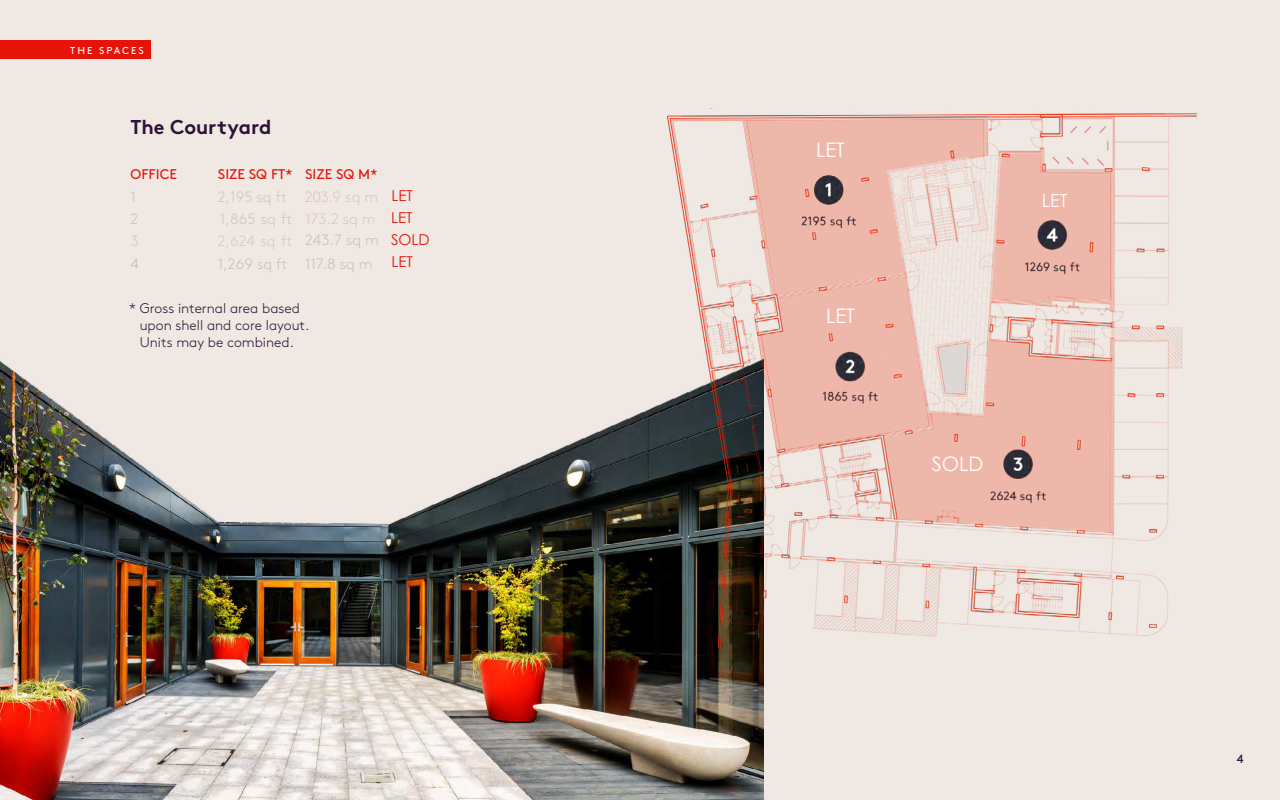
<style>
.page{position:relative;width:1280px;height:800px;background:#f0e8e3}
.page>*{position:absolute;margin:0;border:0;box-sizing:border-box;transform-origin:0 0}
.t1{font:700 20px "Brown";color:#2c1335}
.t2{font:20px "Century Gothic";color:#fff}
.t3{font:18px "Century Gothic";color:#fff}
.t4{font:300 15px/23.6px "Brown";color:#cec0b4}
.t5{font:300 15px/22.4px "Brown";color:#cfc5c8}
.t6{font:300 15px/22.4px "Brown";color:#ddc5c1}
.t7{font:15px/22.1px "Century Gothic";color:#e61408}
.t8{font:300 15px "Brown";color:#d7cbc1}
.t9{font:300 15px "Brown";color:#cdc0b5}
.t10{font:300 15px "Brown";color:#cfbfbe}
.t11{font:300 15px "Brown";color:#dbc4b5}
.t12{font:300 15px "Brown";color:#bfbfbf}
.t13{font:300 14px/17px "Brown";color:#2c1335}
.t14{font:14px "Brown";letter-spacing:.005em;color:#e61408}
.t15{font:12px "Brown";color:#2c1335}
.t16{font:10px "Brown";letter-spacing:.205em;color:#fff}
</style>
<div class="page">
<img style="left:0;top:361px;width:763px;height:439px">
<img style="left:651px;top:113px;width:546px;height:545px">
<div style="left:0;top:40px;width:151px;height:18px;background:#e61408"></div>
<p class="t16" style="left:70px;top:43px;width:75px">THE SPACES</p>
<h1 class="t1" style="left:130px;top:111px;width:142px">The Courtyard</h1>
<p class="t14" style="left:131px;top:164px;width:48px">OFFICE</p>
<p class="t9" style="left:130px;top:185px;width:7px">1</p>
<p class="t10" style="left:130px;top:208px;width:9px">2</p>
<p class="t11" style="left:130px;top:230px;width:10px">3</p>
<p class="t12" style="left:130px;top:253px;width:10px">4</p>
<p class="t14" style="left:218px;top:164px;width:76px">SIZE SQ FT*</p>
<p class="t5" style="left:218px;top:184px;width:76px">2,195 sq ft<br>1,865 sq ft</p>
<p class="t8" style="left:218px;top:230px;width:76px">2,624 sq ft</p>
<p class="t4" style="left:218px;top:251px;width:71px">1,269 sq ft</p>
<p class="t14" style="left:305px;top:164px;width:74px">SIZE SQ M*</p>
<p class="t6" style="left:305px;top:184px;width:75px">203.9 sq m<br>173.2 sq m</p>
<p class="t4" style="left:305px;top:227px;width:75px">243.7 sq m<br>117.8 sq m</p>
<p class="t13" style="left:140px;top:299px;width:171px;text-indent:-11px">* Gross internal area based upon shell and core layout.<br>Units may be combined.</p>
<p class="t7" style="left:391px;top:184px;width:40px">LET<br>LET<br>SOLD<br>LET</p>
<h1 class="t2" style="left:816px;top:138px;width:30px">LET</h1>
<h1 class="t2" style="left:826px;top:304px;width:30px">LET</h1>
<p class="t3" style="left:1042px;top:188px;width:27px">LET</p>
<h1 class="t2" style="left:932px;top:452px;width:53px">SOLD</h1>
<p class="t15" style="left:1237px;top:749px;width:8px">4</p>
</div>
